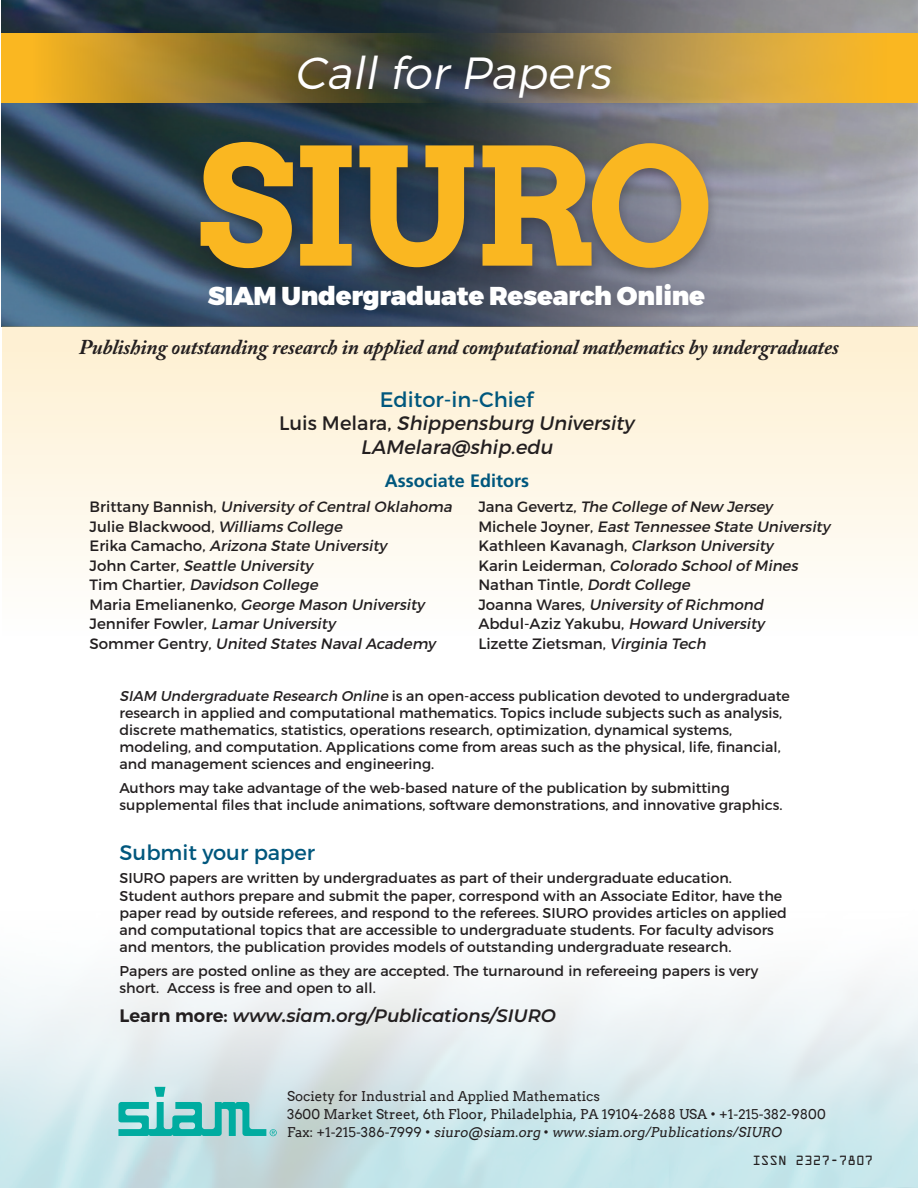
<style>
.page{position:relative;width:918px;height:1188px;background:#fff}
.page>*{position:absolute;margin:0;border:0;box-sizing:border-box;transform-origin:0 0}
.t1{font:700 162.45px "Arvo";letter-spacing:-.03em;color:#fab721}
.t2{font:italic 300 45px "Montserrat";color:#fff}
.t3{font:900 25.8px "Montserrat";letter-spacing:-.01em;color:#fff}
.t4{font:italic 700 21px "Adobe Caslon Pro";letter-spacing:-.01em;color:#231f20}
.t5{font:21px "Montserrat";color:#00577d}
.t6{font:italic 19.5px/23.4px "Montserrat";color:#231f20;text-align:center}
.t7{font:italic 600 18px "Montserrat";letter-spacing:-.005em;color:#231f20}
.t8{font:700 18px "Frutiger";color:#00577d}
.t9{font:italic 15px/19.5px "Montserrat";color:#231f20}
.t10{font:14.25px/17.1px "Montserrat";color:#231f20}
.t11{font:14.1px/17.2px "Montserrat";color:#231f20}
.t12{font:13.5px/18px "Arvo";color:#231f20}
.t13{font:12px "OCRA Std";color:#231f20}
.s1{font-style:normal}
.s2{font-style:italic}
</style>
<div class="page">
<img style="left:1px;top:0;width:917px;height:327px">
<div style="left:189px;top:136px;width:530px;height:148px;background:#231f20;opacity:.35"></div>
<div style="left:2px;top:326px;width:915px;height:338px;background:linear-gradient(to bottom,#feefd0,#feffff)"></div>
<svg style="left:636px;top:34px;width:282px;height:69px;background:#d9a83b"></svg>
<svg style="left:1px;top:34px;width:272px;height:69px;background:#c29428"></svg>
<div style="left:273px;top:30px;width:363px;height:91px;background:#231f20;opacity:.75"></div>
<svg style="left:118px;top:1087px;width:159px;height:49px;background:#81ccca"></svg>
<h2 class="t2" style="left:294px;top:45px;width:327px">Call for Papers</h2>
<h1 class="t1" style="left:197px;top:105px;width:519px">SIURO</h1>
<h3 class="t3" style="left:208px;top:280px;width:499px">SIAM Undergraduate Research Online</h3>
<h3 class="t4" style="left:79px;top:335px;width:761px">Publishing outstanding research in applied and computational mathematics by undergraduates</h3>
<h3 class="t5" style="left:380px;top:387px;width:155px">Editor-in-Chief</h3>
<h3 class="t6" style="left:279px;top:412px;width:356px"><span class="s1">L u i s M e l a ra ,</span> Shippensburg University<br>LAMelara@ship.edu</h3>
<p class="t8" style="left:385px;top:470px;width:146px">Associate Editors</p>
<p class="t9" style="left:90px;top:497px;width:367px"><span class="s1">B r i tt a ny B a n n i s h ,</span> University of CentralOklahoma <span class="s1">Julie Blackwood,</span> Williams College<br><span class="s1">E r i ka C a m a c h o ,</span> Arizona State University<br><span class="s1">J o h n C a r t e r ,</span> Seattle University<br><span class="s1">T i m C h a rt i e r,</span> Davidson College<br><span class="s1">M a r i a E m e l i a n e n ko ,</span> George Mason University <span class="s1">Jennifer Fowler,</span> LamarUniversity<br><span class="s1">S o m m e r G e n t ry,</span> United States NavalAcademy</p>
<p class="t9" style="left:478px;top:497px;width:353px"><span class="s1">J a n a G eve r t z ,</span> The College of New Jersey<br><span class="s1">M i c h e l e J oy n e r ,</span> East Tennessee State University <span class="s1">Ka t h l ee n Kava n a g h ,</span> Clarkson University<br><span class="s1">Ka r i n Le i d e r m a n ,</span> Colorado Schoolof Mines <span class="s1">Nathan Tintle,</span> Dordt College<br><span class="s1">J o a n n a Wa res ,</span> University of Richmond <span class="s1">Abdul-Aziz Yakubu,</span> Howard University<br><span class="s1">Lizette Zietsman,</span> Virginia Tech</p>
<p class="t10" style="left:120px;top:687px;width:672px"><span class="s2">SIAM Undergraduate Research Online</span> is an open-access publication devoted to undergraduate research in applied and computational mathematics. Topics include subjects such as analysis, discrete mathematics, statistics, operations research, optimization, dynamical systems, modeling, and computation. Applications come from areas such as the physical, life, financial, and management sciences and engineering.</p>
<p class="t11" style="left:120px;top:779px;width:665px">Authors may take advantage of the web-based nature of the publication by submitting supplemental files that include animations, software demonstrations, and innovative graphics.</p>
<h3 class="t5" style="left:120px;top:839px;width:197px">Submit your paper</h3>
<p class="t10" style="left:120px;top:870px;width:669px">SIURO papers are written by undergraduates as part of their undergraduate education.<br>Student authors prepare and submit the paper, correspond with an Associate Editor, have the paper read by outside referees, and respond to the referees. SIURO provides articles on applied and computational topics that are accessible to undergraduate students. For faculty advisors and mentors, the publication provides models of outstanding undergraduate research.</p>
<p class="t10" style="left:120px;top:962px;width:640px">Papers are posted online as they are accepted. The turnaround in refereeing papers is very short. Access is free and open to all.</p>
<p class="t7" style="left:120px;top:1003px;width:438px"><span class="s1">Learn more:</span> www.siam.org/Publications/SIURO</p>
<p class="t12" style="left:287px;top:1087px;width:540px">Society for Industrial and Applied Mathematics<br>3600 Market Street, 6th Floor, Philadelphia, PA 19104-2688 USA • +1-215-382-9800<br>F a x : + 1 - 2 1 5 - 3 8 6 - 7 9 9 9 • <span class="s2">siuro@siam.org</span> • <span class="s2">www.siam.org/Publications/SIURO</span></p>
<p class="t13" style="left:752px;top:1155px;width:122px">ISSN 2327-7807</p>
</div>
